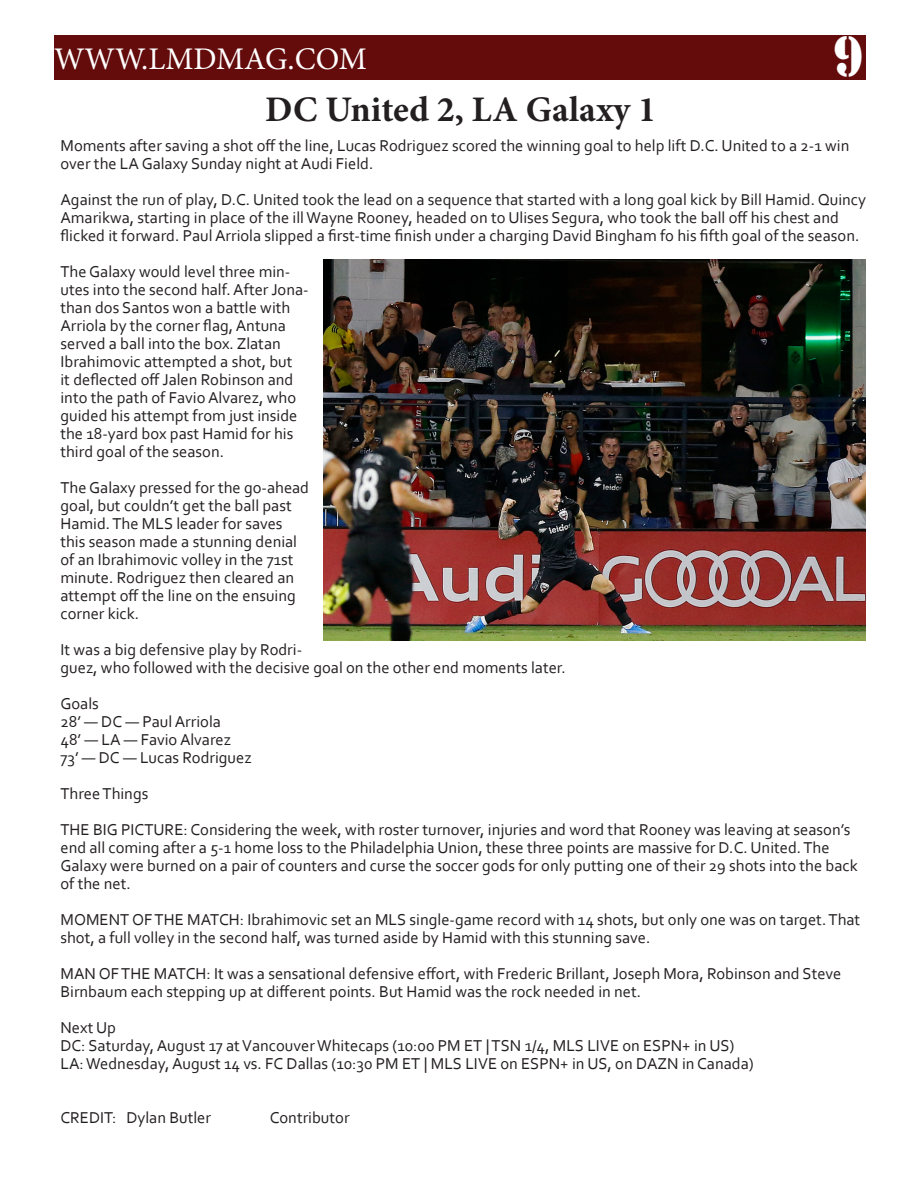
<style>
.page{position:relative;width:918px;height:1188px;background:#fff}
.page>*{position:absolute;margin:0;border:0;box-sizing:border-box;transform-origin:0 0}
.t1{font:52.35px "Stencil Std";color:#fff;scale:.88 1}
.t2{font:700 36px "Minion Pro";color:#231f20}
.t3{font:31.5px "Minion Pro";color:#fff}
.t4{font:16.5px/18px "Corbel";color:#231f20}
</style>
<div class="page">
<div style="left:54px;top:36px;width:812px;height:44px;background:#640b0b"></div>
<img style="left:323px;top:259px;width:542px;height:381px">
<h3 class="t3" style="left:54px;top:38px;width:315px">WWW.LMDMAG.COM</h3>
<h1 class="t1" style="left:834px;top:23px;width:34px">9</h1>
<h2 class="t2" style="left:265px;top:85px;width:392px">DC United 2, LA Galaxy 1</h2>
<p class="t4" style="left:60px;top:136px;width:790px">Moments after saving a shot off the line, Lucas Rodriguez scored the winning goal to help lift D.C. United to a 2-1 win over the LA Galaxy Sunday night at Audi Field.</p>
<p class="t4" style="left:60px;top:190px;width:807px">Against the run of play, D.C. United took the lead on a sequence that started with a long goal kick by Bill Hamid. Quincy<br>Amarikwa, starting in place of the ill Wayne Rooney, headed on to Ulises Segura, who took the ball off his chest and flicked it forward. Paul Arriola slipped a first-time finish under a charging David Bingham fo his fifth goal of the season.</p>
<p class="t4" style="left:60px;top:262px;width:250px">The Galaxy would level three min&shy;utes into the second half. After Jona&shy;than dos Santos won a battle with Arriola by the corner flag, Antuna served a ball into the box. Zlatan Ibrahimovic attempted a shot, but<br>it deflected off Jalen Robinson and into the path of Favio Alvarez, who guided his attempt from just inside the 18-yard box past Hamid for his third goal of the season.</p>
<p class="t4" style="left:60px;top:478px;width:250px">The Galaxy pressed for the go-ahead goal, but couldn’t get the ball past<br>Hamid. The MLS leader for saves this season made a stunning denial of an Ibrahimovic volley in the 71st minute. Rodriguez then cleared an attempt off the line on the ensuing corner kick.</p>
<p class="t4" style="left:60px;top:640px;width:507px">It was a big defensive play by Rodri-<br>guez, who followed with the decisive goal on the other end moments later.</p>
<p class="t4" style="left:60px;top:694px;width:193px">Goals<br>28’ — DC — Paul Arriola<br>48’ — LA — Favio Alvarez<br>73’ — DC — Lucas Rodriguez</p>
<p class="t4" style="left:60px;top:775px;width:792px;line-height:36px">Three Things<br>THE BIG PICTURE: Considering the week, with roster turnover, injuries and word that Rooney was leaving at season’s</p>
<p class="t4" style="left:60px;top:838px;width:799px">end all coming after a 5-1 home loss to the Philadelphia Union, these three points are massive for D.C. United. The<br>Galaxy were burned on a pair of counters and curse the soccer gods for only putting one of their 29 shots into the back of the net.</p>
<p class="t4" style="left:60px;top:910px;width:801px">MOMENT OF THE MATCH: Ibrahimovic set an MLS single-game record with 14 shots, but only one was on target. That shot, a full volley in the second half, was turned aside by Hamid with this stunning save.</p>
<p class="t4" style="left:60px;top:964px;width:782px">MAN OF THE MATCH: It was a sensational defensive effort, with Frederic Brillant, Joseph Mora, Robinson and Steve<br>Birnbaum each stepping up at different points. But Hamid was the rock needed in net.</p>
<p class="t4" style="left:60px;top:1018px;width:695px">Next Up<br>DC: Saturday, August 17 at Vancouver Whitecaps (10:00 PM ET | TSN 1/4, MLS LIVE on ESPN+ in US)<br>LA: Wednesday, August 14 vs. FC Dallas (10:30 PM ET | MLS LIVE on ESPN+ in US, on DAZN in Canada)</p>
<p class="t4" style="left:60px;top:1108px;width:152px">CREDIT: Dylan Butler</p>
<p class="t4" style="left:270px;top:1108px;width:81px">Contributor</p>
</div>
